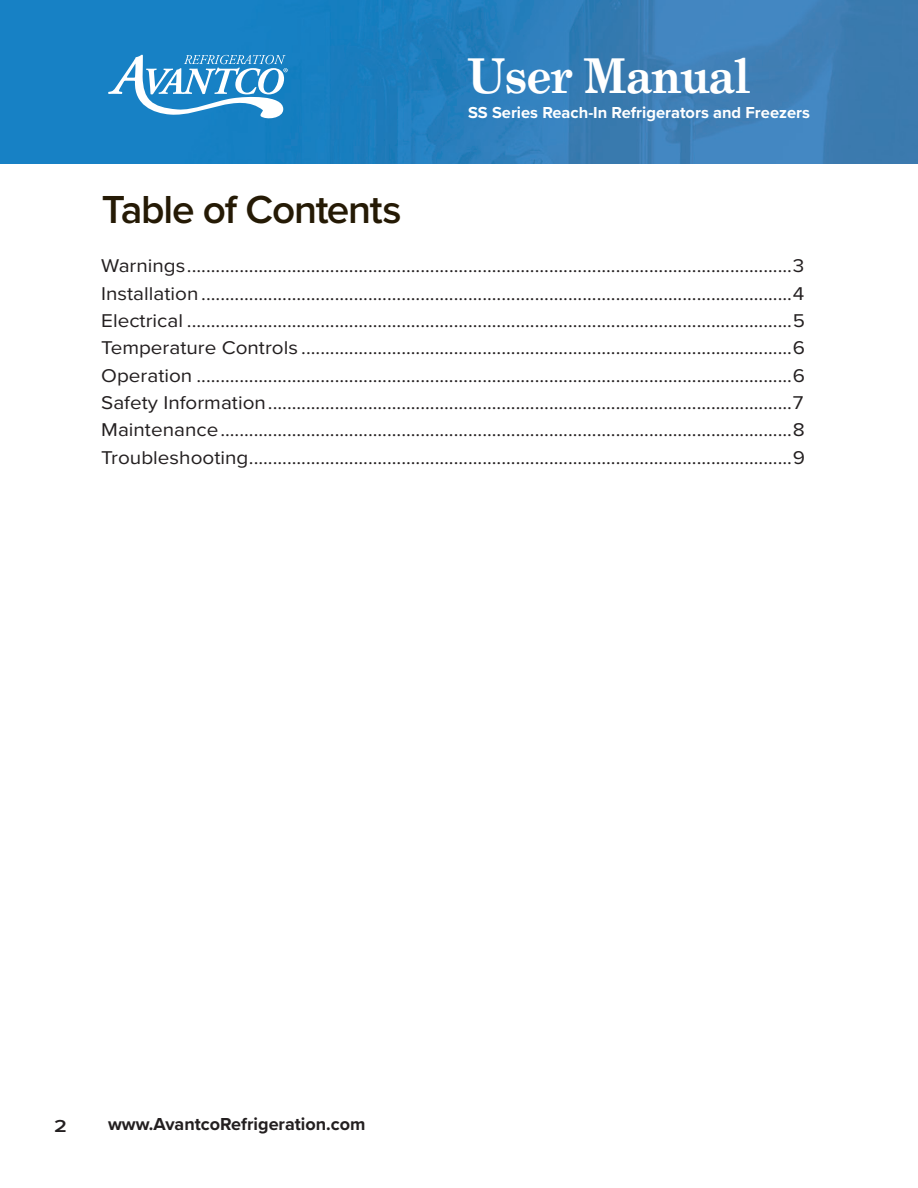
<style>
.page{position:relative;width:918px;height:1188px;background:#fff}
.page>*{position:absolute;margin:0;border:0;box-sizing:border-box;transform-origin:0 0}
.t1{font:700 48px "Grad";color:#fff}
.t2{font:600 40.5px "Proxima Nova";letter-spacing:-.03em;color:#251a05}
.t3{font:19.2px "Proxima Nova";color:#231f20;scale:1.08 1}
.t4{font:700 18px "Proxima Nova";color:#231f20}
.t5{font:600 18px "Proxima Nova";color:#231f20;scale:1.2 1}
.t6{font:700 16.5px "Proxima Nova";color:#fff}
</style>
<div class="page">
<img style="left:0;top:0;width:918px;height:164px">
<svg style="left:108px;top:55px;width:180px;height:65px"></svg>
<h1 class="t1" style="left:468px;top:46px;width:283px">User Manual</h1>
<p class="t6" style="left:468px;top:101px;width:343px">SS Series Reach-In Refrigerators and Freezers</p>
<p class="t2" style="left:102px;top:179px;width:301px">Table of Contents</p>
<p class="t3" style="left:101px;top:251px;width:652px">Warnings...............................................................................................................................3</p>
<p class="t3" style="left:101px;top:279px;width:652px">Installation............................................................................................................................4</p>
<p class="t3" style="left:101px;top:306px;width:653px">Electrical ...............................................................................................................................5</p>
<p class="t3" style="left:101px;top:333px;width:653px">Temperature Controls .......................................................................................................6</p>
<p class="t3" style="left:101px;top:361px;width:653px">Operation .............................................................................................................................6</p>
<p class="t3" style="left:101px;top:388px;width:652px">Safety Information..............................................................................................................7</p>
<p class="t3" style="left:101px;top:415px;width:653px">Maintenance........................................................................................................................8</p>
<p class="t3" style="left:101px;top:443px;width:653px">Troubleshooting..................................................................................................................9</p>
<p class="t5" style="left:54px;top:1112px;width:12px">2</p>
<p class="t4" style="left:108px;top:1111px;width:259px">www.AvantcoRefrigeration.com</p>
</div>
